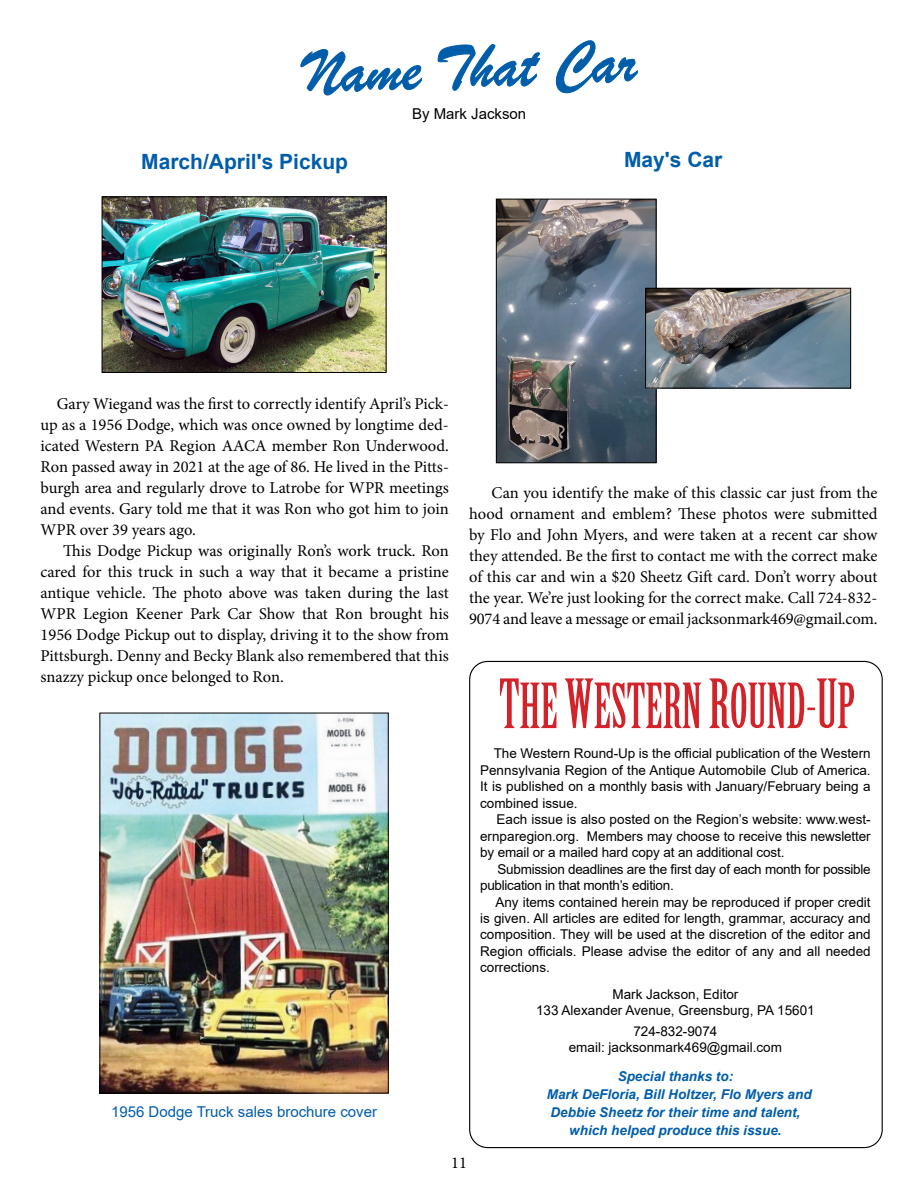
<style>
.page{position:relative;width:918px;height:1188px;background:#fff}
.page>*{position:absolute;margin:0;border:0;box-sizing:border-box;transform-origin:0 0}
.t1{font:700 21px "Arial";color:#005daa}
.t2{font:16.5px/21px "Minion Pro";letter-spacing:-.005em;color:#000;text-align:justify}
.t3{font:15px "Arial";color:#005daa}
.t4{font:15px "Arial";color:#000}
.t5{font:13.5px/16.5px "Arial";color:#000;text-align:justify}
.t6{font:italic 700 13.5px/18px "Arial";color:#005daa;text-align:center}
.t7{font:13.5px/16.5px "Arial";letter-spacing:-.02em;color:#000}
</style>
<div class="page">
<img style="left:498px;top:201px;width:156px;height:260px">
<div style="left:496px;top:199px;width:160px;height:264px;border:1px solid #000"></div>
<img style="left:647px;top:290px;width:202px;height:96px">
<div style="left:645px;top:288px;width:206px;height:100px;border:1px solid #000"></div>
<svg style="left:500px;top:678px;width:354px;height:50px"></svg>
<svg style="left:300px;top:40px;width:338px;height:56px"></svg>
<img style="left:104px;top:199px;width:280px;height:172px">
<div style="left:102px;top:197px;width:284px;height:176px;border:1px solid #000"></div>
<img style="left:101px;top:715px;width:286px;height:377px">
<div style="left:99px;top:713px;width:290px;height:381px;border:1px solid #000"></div>
<p class="t4" style="left:412px;top:104px;width:116px">By Mark Jackson</p>
<p class="t1" style="left:141px;top:147px;width:208px">March/April's Pickup</p>
<p class="t1" style="left:624px;top:145px;width:100px">May's Car</p>
<p class="t2" style="left:40px;top:394px;width:410px;text-indent:16px">Gary Wiegand was the first to correctly identify April’s Pick&shy;up as a 1956 Dodge, which was once owned by longtime ded&shy;icated Western PA Region AACA member Ron Underwood.<br>Ron passed away in 2021 at the age of 86. He lived in the Pitts&shy;burgh area and regularly drove to Latrobe for WPR meetings and events. Gary told me that it was Ron who got him to join WPR over 39 years ago.</p>
<p class="t2" style="left:40px;top:541px;width:410px;text-indent:23px">This Dodge Pickup was originally Ron’s work truck. Ron cared for this truck in such a way that it became a pristine antique vehicle. The photo above was taken during the last WPR Legion Keener Park Car Show that Ron brought his 1956 Dodge Pickup out to display, driving it to the show from Pittsburgh. Denny and Becky Blank also remembered that this snazzy pickup once belonged to Ron.</p>
<p class="t2" style="left:469px;top:482px;width:410px;text-indent:23px">Can you identify the make of this classic car just from the hood ornament and emblem? These photos were submitted by Flo and John Myers, and were taken at a recent car show they attended. Be the first to contact me with the correct make of this car and win a $20 Sheetz Gift card. Don’t worry about the year. We’re just looking for the correct make. Call 724-832- 9074 and leave a message or email jacksonmark469@gmail.com.</p>
<p class="t3" style="left:111px;top:1102px;width:267px">1956 Dodge Truck sales brochure cover</p>
<p class="t5" style="left:480px;top:745px;width:392px;text-indent:14px">The Western Round-Up is the official publication of the Western Pennsylvania Region of the Antique Automobile Club of America.<br>It is published on a monthly basis with January/February being a combined issue.</p>
<p class="t5" style="left:480px;top:811px;width:392px;text-indent:16px">Each issue is also posted on the Region’s website: www.west&shy;ernparegion.org. Members may choose to receive this newsletter by email or a mailed hard copy at an additional cost.</p>
<p class="t7" style="left:480px;top:860px;width:392px;text-indent:17px">Submission deadlines are the first day of each month for possible publication in that month’s edition.</p>
<p class="t5" style="left:480px;top:893px;width:392px;text-indent:15px">Any items contained herein may be reproduced if proper credit is given. All articles are edited for length, grammar, accuracy and composition. They will be used at the discretion of the editor and Region officials. Please advise the editor of any and all needed corrections.</p>
<p class="t5" style="left:536px;top:986px;width:280px;text-align:center">Mark Jackson, Editor<br>133 Alexander Avenue, Greensburg, PA 15601</p>
<p class="t5" style="left:569px;top:1023px;width:215px;text-align:center">724-832-9074<br>email: jacksonmark469@gmail.com</p>
<p class="t6" style="left:547px;top:1067px;width:266px">Special thanks to:<br>Mark DeFloria, Bill Holtzer, Flo Myers and Debbie Sheetz for their time and talent, which helped produce this issue.</p>
<p class="t2" style="left:451px;top:1153px;width:17px">11</p>
</div>
